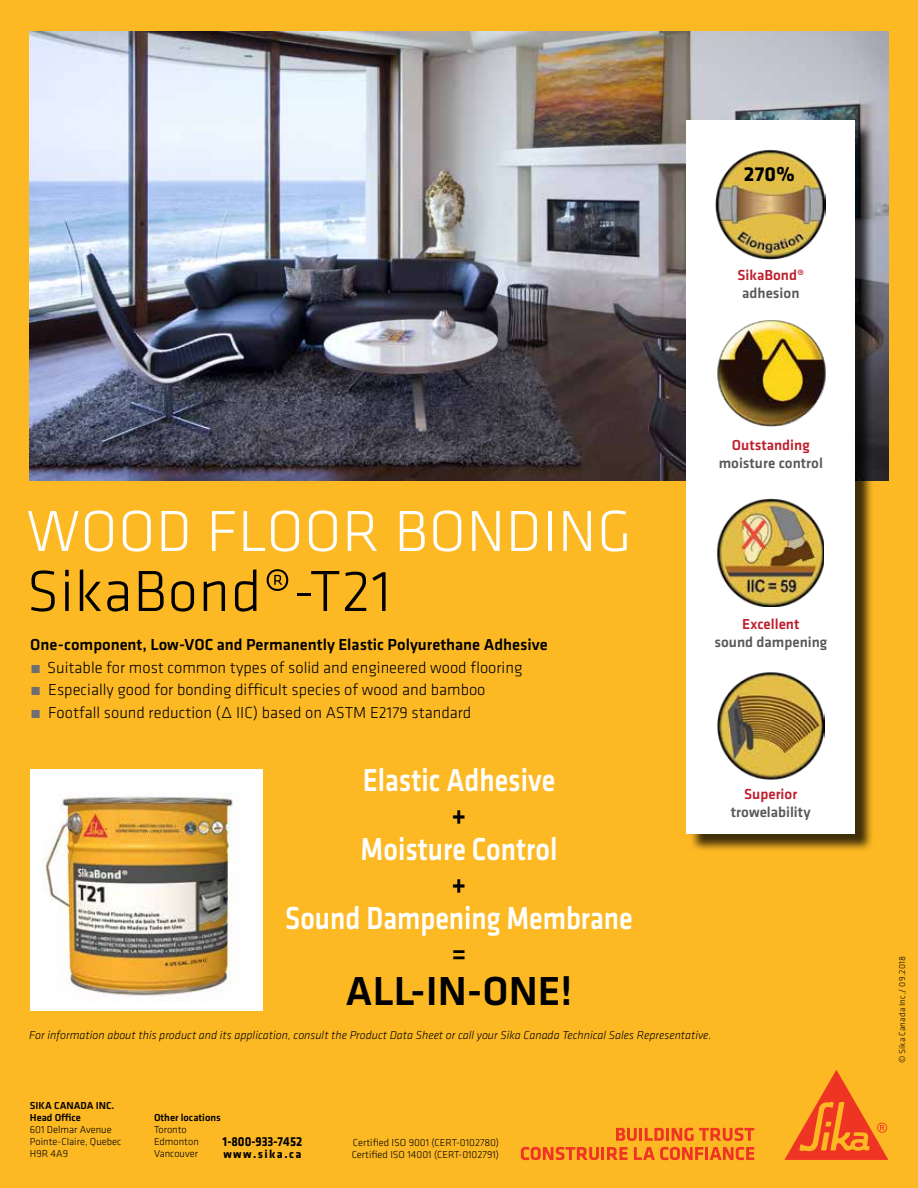
<style>
.page{position:relative;width:918px;height:1188px;background:#fdb924}
.page>*{position:absolute;margin:0;border:0;box-sizing:border-box;transform-origin:0 0}
.t1{font:300 60px "Klavika";letter-spacing:.015em;color:#fff}
.t2{font:300 60px "Klavika";letter-spacing:.015em;color:#000}
.t3{font:500 42px "Klavika";color:#000}
.t4{font:500 33px "Klavika";color:#fff;scale:.85 1}
.t5{font:500 33px "Klavika";color:#000;scale:.85 1}
.t6{font:700 21px "Klavika";color:#000}
.t7{font:300 16.5px "Klavika";color:#000}
.t8{font:500 16.5px "Klavika";color:#000}
.t9{font:500 15px "Klavika";color:#58595b}
.t10{font:500 15px "Klavika";color:#be1e2d}
.t11{font:700 13.5px "Klavika";color:#000;scale:.9 1}
.t12{font:italic 300 12px "Klavika";color:#000}
.t13{font:700 12px "Klavika";letter-spacing:.12em;color:#000}
.t14{font:300 10.5px/12px "Klavika";color:#000}
.t15{font:500 10.5px/12px "Klavika";color:#000}
.t16{font:300 9px "Klavika";letter-spacing:.02em;color:#000}
.s1{color:#6d6e71}
</style>
<div class="page">
<img style="left:30px;top:31px;width:858px;height:449px">
<div style="left:30px;top:769px;width:232px;height:242px;background:#fff"></div>
<div style="left:689px;top:123px;width:185px;height:729px;background:#000;opacity:.75"></div>
<div style="left:686px;top:121px;width:169px;height:713px;background:#fff"></div>
<svg style="left:784px;top:1070px;width:104px;height:90px"></svg>
<svg style="left:521px;top:1147px;width:107px;height:13px"></svg>
<svg style="left:634px;top:1147px;width:120px;height:13px"></svg>
<svg style="left:616px;top:1128px;width:138px;height:13px"></svg>
<img style="left:43px;top:793px;width:190px;height:208px">
<img style="left:716px;top:499px;width:108px;height:107px">
<img style="left:717px;top:320px;width:109px;height:106px">
<img style="left:717px;top:672px;width:108px;height:108px">
<img style="left:715px;top:149px;width:110px;height:111px">
<p class="t6" style="left:744px;top:159px;width:52px">270%</p>
<p class="t10" style="left:737px;top:265px;width:68px">SikaBond®</p>
<p class="t9" style="left:742px;top:283px;width:59px">adhesion</p>
<h1 class="t1" style="left:27px;top:495px;width:606px">WOOD FLOOR BONDING</h1>
<h1 class="t2" style="left:27px;top:555px;width:366px">SikaBond®-T21</h1>
<p class="t8" style="left:30px;top:634px;width:519px">One-component, Low-VOC and Permanently Elastic Polyurethane Adhesive</p>
<p class="t7" style="left:30px;top:657px;width:494px"><span class="s1">•</span> Suitable for most common types of solid and engineered wood flooring</p>
<p class="t7" style="left:30px;top:680px;width:457px"><span class="s1">•</span> Especially good for bonding difficult species of wood and bamboo</p>
<p class="t7" style="left:30px;top:702px;width:443px"><span class="s1">•</span> Footfall sound reduction (Δ IIC) based on ASTM E2179 standard</p>
<h3 class="t4" style="left:363px;top:758px;width:228px">Elastic Adhesive</h3>
<h3 class="t5" style="left:452px;top:792px;width:19px">+</h3>
<h3 class="t4" style="left:361px;top:827px;width:233px">Moisture Control</h3>
<h3 class="t5" style="left:452px;top:861px;width:19px">+</h3>
<h3 class="t4" style="left:285px;top:896px;width:410px">Sound Dampening Membrane</h3>
<h3 class="t5" style="left:451px;top:930px;width:19px">=</h3>
<h2 class="t3" style="left:346px;top:963px;width:228px">ALL-IN-ONE!</h2>
<p class="t10" style="left:732px;top:435px;width:79px">Outstanding</p>
<p class="t9" style="left:719px;top:453px;width:106px">moisture control</p>
<p class="t10" style="left:742px;top:613px;width:59px">Excellent</p>
<p class="t9" style="left:714px;top:631px;width:114px">sound dampening</p>
<p class="t10" style="left:744px;top:783px;width:55px">Superior</p>
<p class="t9" style="left:731px;top:801px;width:81px">trowelability</p>
<p class="t12" style="left:29px;top:1027px;width:684px">For information about this product and its application, consult the Product Data Sheet or call your Sika Canada Technical Sales Representative.</p>
<p class="t15" style="left:30px;top:1100px;width:86px">SIKA CANADA INC.<br>Head Office</p>
<p class="t14" style="left:30px;top:1124px;width:93px">601 Delmar Avenue<br>Pointe-Claire, Quebec<br>H9R 4A9</p>
<p class="t15" style="left:154px;top:1112px;width:68px">Other locations</p>
<p class="t14" style="left:154px;top:1124px;width:46px">Toronto<br>Edmonton<br>Vancouver</p>
<p class="t11" style="left:223px;top:1132px;width:90px">1-800-933-7452</p>
<p class="t13" style="left:223px;top:1146px;width:80px">www.sika.ca</p>
<p class="t14" style="left:352px;top:1136px;width:149px">Certified ISO 9001 (CERT-0102780)<br>Certified ISO 14001 (CERT-0102791)</p>
<p class="t16" style="left:897px;top:1063px;width:109px;rotate:-90deg">© Sika Canada Inc./ 09.2018</p>
</div>
